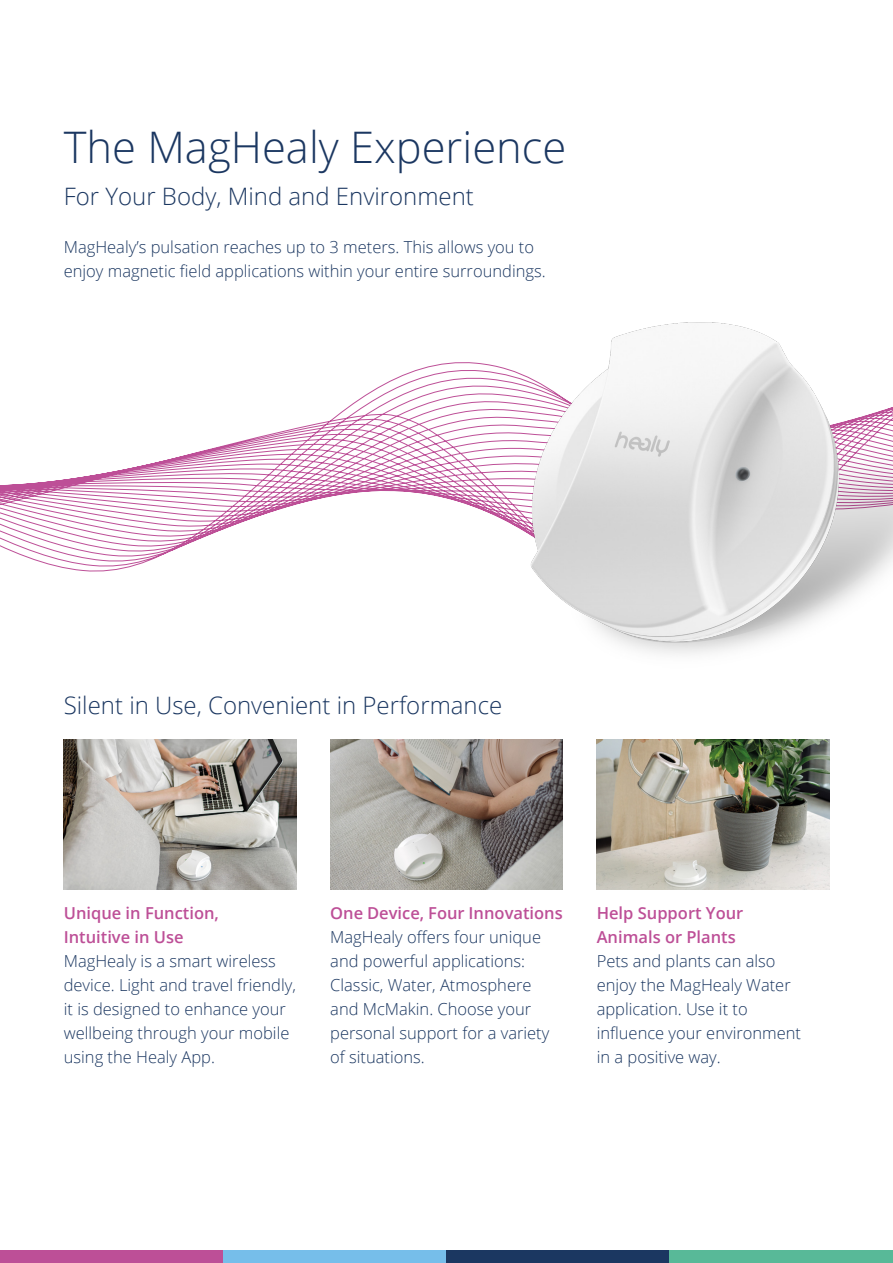
<style>
.page{position:relative;width:893px;height:1263px;background:#fff}
.page>*{position:absolute;margin:0;border:0;box-sizing:border-box;transform-origin:0 0}
.Body-Headline{font:300 43.5px "Open Sans";color:#1b3761}
.Body-IntroText{font:300 24px "Open Sans";color:#1b3761}
.Body-Copy{font:300 16.5px/24px "Open Sans";color:#1b3761}
.Body-Copy-SmallHeader{font:600 16.5px/24px "Open Sans";color:#bd4f97}
</style>
<div class="page">
<svg style="left:0;top:362px;width:514px;height:210px"></svg>
<img style="left:514px;top:322px;width:379px;height:332px">
<img style="left:64px;top:739px;width:232px;height:150px">
<img style="left:331px;top:739px;width:232px;height:150px">
<img style="left:597px;top:739px;width:232px;height:150px">
<div style="left:0;top:1250px;width:223px;height:13px;background:#bd4f97"></div>
<div style="left:223px;top:1250px;width:224px;height:13px;background:#76beea"></div>
<div style="left:446px;top:1250px;width:224px;height:13px;background:#1b3761"></div>
<div style="left:670px;top:1250px;width:223px;height:13px;background:#58b998"></div>
<p class="Body-Headline" style="left:64px;top:117px;width:504px">The MagHealy Experience</p>
<p class="Body-IntroText" style="left:64px;top:180px;width:412px">For Your Body, Mind and Environment</p>
<p class="Body-Copy" style="left:64px;top:235px;width:483px">MagHealy’s pulsation reaches up to 3 meters. This allows you to enjoy magnetic field applications within your entire surroundings.</p>
<p class="Body-IntroText" style="left:64px;top:689px;width:440px">Silent in Use, Convenient in Performance</p>
<p class="Body-Copy-SmallHeader" style="left:64px;top:901px;width:157px">Unique in Function,<br>Intuitive in Use</p>
<p class="Body-Copy" style="left:64px;top:949px;width:234px">MagHealy is a smart wireless device. Light and travel friendly, it is designed to enhance your wellbeing through your mobile using the Healy App.</p>
<p class="Body-Copy-SmallHeader" style="left:330px;top:901px;width:234px">One Device, Four Innovations</p>
<p class="Body-Copy" style="left:330px;top:925px;width:221px">MagHealy offers four unique and powerful applications:<br>Classic, Water, Atmosphere and McMakin. Choose your personal support for a variety of situations.</p>
<p class="Body-Copy-SmallHeader" style="left:597px;top:901px;width:148px">Help Support Your<br>Animals or Plants</p>
<p class="Body-Copy" style="left:597px;top:949px;width:206px">Pets and plants can also enjoy the MagHealy Water application. Use it to influence your environment in a positive way.</p>
</div>
